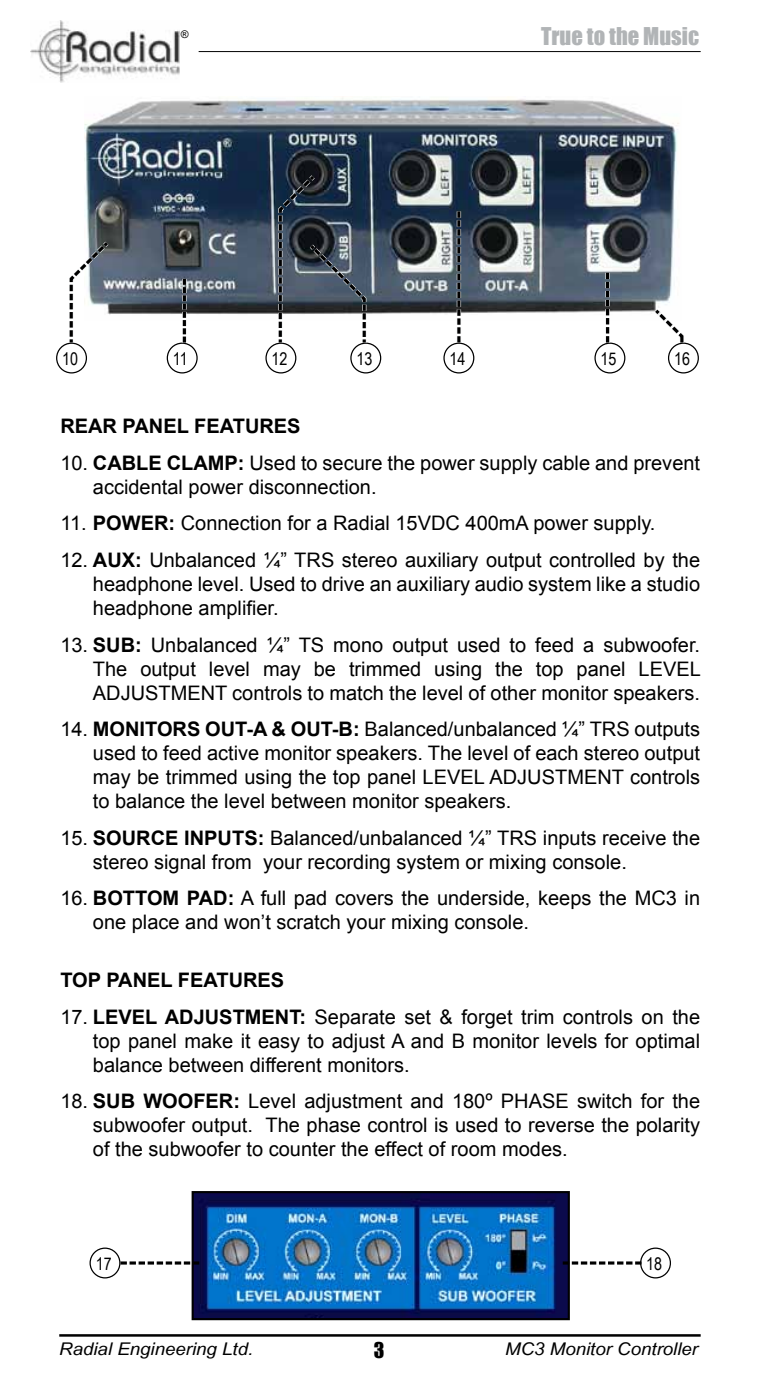
<style>
.page{position:relative;width:759px;height:1382px;background:#fff}
.page>*{position:absolute;margin:0;border:0;box-sizing:border-box;transform-origin:0 0}
.t1{font:22.5px "Impact";color:#b1b4b6}
.t2{font:20px/24px "Arial";color:#000;text-align:justify}
.t3{font:700 20px "Arial";color:#000}
.t4{font:20px "Impact";color:#000}
.t5{font:italic 17.5px "Arial Narrow";color:#000;scale:1.3 1}
.t6{font:17.5px "Arial Narrow";color:#000}
.t7{font:italic 10.5px "Arial";color:#000}
.s1{font-weight:700}
.s2{font-weight:400}
</style>
<div class="page">
<img style="left:30px;top:21px;width:149px;height:61px">
<hr style="left:198px;top:51px;width:502px;height:1px;background:#000">
<hr style="left:59px;top:1334px;width:641px;height:3px;background:#000">
<div style="left:89px;top:1247px;width:31px;height:31px;border:1px solid #000;border-radius:50%"></div>
<div style="left:639px;top:1247px;width:31px;height:31px;border:1px solid #000;border-radius:50%"></div>
<img style="left:194px;top:1194px;width:372px;height:123px">
<div style="left:191px;top:1191px;width:378px;height:129px;border:2px solid #000"></div>
<svg style="left:120px;top:1261px;width:79px;height:3px"></svg>
<svg style="left:562px;top:1261px;width:79px;height:3px"></svg>
<div style="left:167px;top:343px;width:31px;height:30px;border:1px solid #000;border-radius:50%"></div>
<div style="left:56px;top:343px;width:31px;height:30px;border:1px solid #000;border-radius:50%"></div>
<img style="left:84px;top:97px;width:595px;height:224px">
<div style="left:594px;top:343px;width:31px;height:30px;border:1px solid #000;border-radius:50%"></div>
<div style="left:667px;top:343px;width:31px;height:30px;border:1px solid #000;border-radius:50%"></div>
<div style="left:443px;top:343px;width:31px;height:30px;border:1px solid #000;border-radius:50%"></div>
<svg style="left:67px;top:237px;width:46px;height:110px"></svg>
<svg style="left:182px;top:279px;width:4px;height:64px"></svg>
<svg style="left:605px;top:273px;width:4px;height:70px"></svg>
<svg style="left:456px;top:211px;width:5px;height:132px"></svg>
<svg style="left:651px;top:306px;width:35px;height:41px"></svg>
<div style="left:350px;top:343px;width:31px;height:30px;border:1px solid #000;border-radius:50%"></div>
<div style="left:265px;top:343px;width:31px;height:30px;border:1px solid #000;border-radius:50%"></div>
<svg style="left:276px;top:171px;width:92px;height:176px"></svg>
<p class="t7" style="left:180px;top:27px;width:9px">®</p>
<p class="t1" style="left:541px;top:19px;width:159px">True to the Music</p>
<p class="t6" style="left:62px;top:346px;width:17px">10</p>
<p class="t6" style="left:173px;top:346px;width:16px">11</p>
<p class="t6" style="left:271px;top:346px;width:17px">12</p>
<p class="t6" style="left:356px;top:346px;width:17px">13</p>
<p class="t6" style="left:449px;top:346px;width:17px">14</p>
<p class="t6" style="left:600px;top:346px;width:17px">15</p>
<p class="t6" style="left:673px;top:346px;width:17px">16</p>
<p class="t3" style="left:60px;top:413px;width:15px">REAR</p>
<p class="t3" style="left:123px;top:413px;width:179px">PANEL FEATURES</p>
<p class="t2" style="left:93px;top:451px;width:608px;text-indent:-32px">10. <span class="s1">CABLE CLAMP:</span> Used to secure the power supply cable and prevent accidental power disconnection.</p>
<p class="t3" style="left:60px;top:510px;width:78px"><span class="s2">11.</span> POWER</p>
<p class="t2" style="left:168px;top:512px;width:488px"><span class="s1">:</span> Connection for a Radial 15VDC 400mA power supply.</p>
<p class="t2" style="left:93px;top:548px;width:608px;text-indent:-32px">12. <span class="s1">AUX:</span> Unbalanced ¼” TRS stereo auxiliary output controlled by the headphone level. Used to drive an auxiliary audio system like a studio headphone amplifier.</p>
<p class="t2" style="left:93px;top:633px;width:609px;text-indent:-32px">13. <span class="s1">SU B:</span> Unbalanced ¼” TS mono output used to feed a subwoofer.<br>The output level may be trimmed using the top panel LEVEL ADJUSTMENT controls to match the level of other monitor speakers.</p>
<p class="t2" style="left:93px;top:717px;width:608px;text-indent:-32px">14. <span class="s1">MONITORS OUT-A &amp; OUT-B:</span> Balanced/unbalanced ¼” TRS outputs used to feed active monitor speakers. The level of each stereo output may be trimmed using the top panel LEVEL ADJUSTMENT controls to balance the level between monitor speakers.</p>
<p class="t2" style="left:93px;top:826px;width:608px;text-indent:-32px">15. <span class="s1">SOURCE IN PUTS:</span> Balanced/unbalanced ¼” TRS inputs receive the stereo signal from your recording system or mixing console.</p>
<p class="t2" style="left:93px;top:887px;width:608px;text-indent:-33px">16. <span class="s1">BOTTOM PAD:</span> A full pad covers the underside, keeps the MC3 in one place and won’t scratch your mixing console.</p>
<p class="t3" style="left:60px;top:967px;width:225px">TOP PANEL FEATURES</p>
<p class="t3" style="left:60px;top:1004px;width:46px"><span class="s2">17.</span> LEVEL</p>
<p class="t2" style="left:93px;top:1005px;width:608px;text-indent:72px"><span class="s1">ADJUSTMENT:</span> Separate set &amp; forget trim controls on the top panel make it easy to adjust A and B monitor levels for optimal balance between different monitors.</p>
<p class="t2" style="left:93px;top:1090px;width:608px;text-indent:-32px">18. <span class="s1">SU B WOOFER:</span> Level adjustment and 180º PHASE switch for the subwoofer output. The phase control is used to reverse the polarity of the subwoofer to counter the effect of room modes.</p>
<p class="t6" style="left:96px;top:1251px;width:17px">17</p>
<p class="t6" style="left:646px;top:1251px;width:17px">18</p>
<p class="t5" style="left:59px;top:1336px;width:151px">Radial Engineering Ltd.</p>
<p class="t4" style="left:373px;top:1335px;width:12px">3</p>
<p class="t5" style="left:505px;top:1337px;width:150px">MC3 Monitor Controller</p>
</div>
